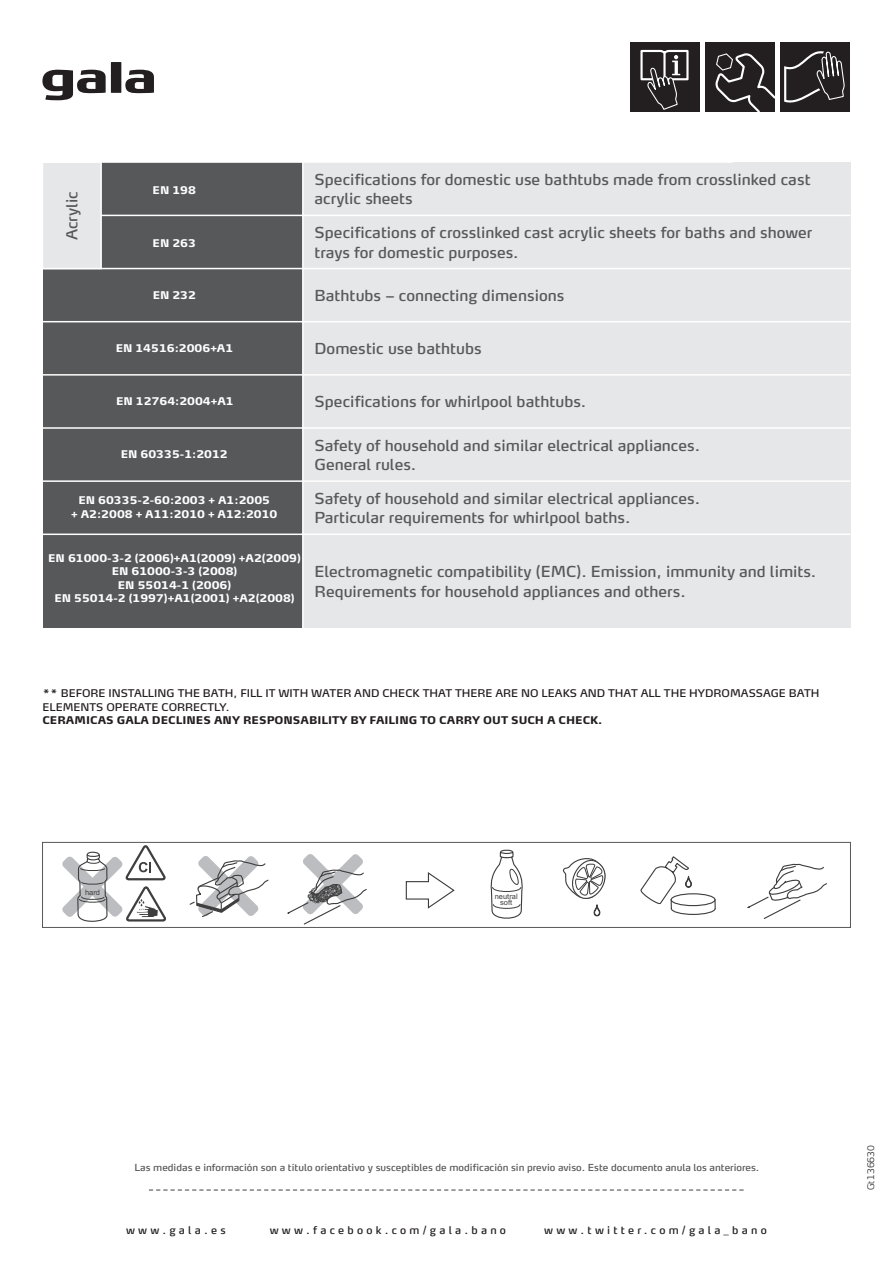
<style>
.page{position:relative;width:893px;height:1263px;background:#fff}
.page>*{position:absolute;margin:0;border:0;box-sizing:border-box;transform-origin:0 0}
.t1{font:15px/19.5px "Max Offc";color:#57585a}
.t2{font:800 10.5px/13.6px "Max Offc";color:#fff;text-align:center}
.t3{font:10.5px/13.6px "Max Offc";color:#231f20}
.t4{font:800 10.5px "Max Offc";color:#231f20}
.t5{font:10.5px "Max Offc";letter-spacing:.31em;color:#231f20}
.t6{font:9.6px "Max Offc";color:#57585a}
.t7{font:300 expanded 9px "Max Offc";color:#231f20}
.t8{font:7.5px/5.8px "Arial";color:#3e3e3f;text-align:center}
</style>
<div class="page">
<svg style="left:189px;top:856px;width:80px;height:61px"></svg>
<svg style="left:287px;top:854px;width:80px;height:71px"></svg>
<svg style="left:747px;top:863px;width:80px;height:56px"></svg>
<svg style="left:640px;top:856px;width:76px;height:59px"></svg>
<svg style="left:405px;top:872px;width:50px;height:37px"></svg>
<svg style="left:490px;top:849px;width:33px;height:70px"></svg>
<svg style="left:62px;top:845px;width:104px;height:77px"></svg>
<svg style="left:562px;top:858px;width:44px;height:59px"></svg>
<div style="left:42px;top:842px;width:809px;height:86px;border:1px solid #57585a"></div>
<div style="left:297px;top:162px;width:553px;height:466px;background:#e6e7e9"></div>
<div style="left:43px;top:162px;width:260px;height:466px;background:#57585a"></div>
<hr style="left:43px;top:533px;width:807px;height:2px;background:#fff">
<hr style="left:43px;top:480px;width:807px;height:2px;background:#fff">
<hr style="left:43px;top:427px;width:807px;height:2px;background:#fff">
<hr style="left:43px;top:374px;width:807px;height:2px;background:#fff">
<hr style="left:43px;top:321px;width:807px;height:1px;background:#fff">
<hr style="left:43px;top:268px;width:807px;height:1px;background:#fff">
<hr style="left:43px;top:215px;width:807px;height:1px;background:#fff">
<hr style="left:43px;top:162px;width:690px;height:1px;background:#fff">
<hr style="left:302px;top:162px;width:2px;height:466px;background:#fff">
<div style="left:43px;top:162px;width:60px;height:108px;background:#e6e7e9"></div>
<svg style="left:149px;top:1190px;width:595px;height:1px"></svg>
<div style="left:630px;top:43px;width:70px;height:69px;background:#231f20"></div>
<svg style="left:640px;top:49px;width:49px;height:61px"></svg>
<div style="left:706px;top:43px;width:69px;height:69px;background:#231f20"></div>
<div style="left:780px;top:43px;width:70px;height:69px;background:#231f20"></div>
<svg style="left:715px;top:51px;width:130px;height:61px"></svg>
<svg style="left:42px;top:62px;width:112px;height:38px"></svg>
<p class="t1" style="left:64px;top:240px;width:51px;rotate:-90deg">Acrylic</p>
<p class="t2" style="left:153px;top:184px;width:45px">EN 198</p>
<p class="t2" style="left:153px;top:238px;width:45px">EN 263</p>
<p class="t2" style="left:153px;top:289px;width:45px">EN 232</p>
<p class="t2" style="left:116px;top:342px;width:119px">EN 14516:2006+A1</p>
<p class="t1" style="left:315px;top:171px;width:497px">Specifications for domestic use bathtubs made from crosslinked cast acrylic sheets</p>
<p class="t1" style="left:315px;top:224px;width:499px">Specifications of crosslinked cast acrylic sheets for baths and shower trays for domestic purposes.</p>
<p class="t1" style="left:315px;top:287px;width:251px">Bathtubs – connecting dimensions</p>
<p class="t1" style="left:315px;top:340px;width:169px">Domestic use bathtubs</p>
<p class="t2" style="left:116px;top:396px;width:119px">EN 12764:2004+A1</p>
<p class="t2" style="left:121px;top:449px;width:108px">EN 60335-1:2012</p>
<p class="t2" style="left:71px;top:494px;width:208px">EN 60335-2-60:2003 + A1:2005<br>+ A2:2008 + A11:2010 + A12:2010</p>
<p class="t2" style="left:48px;top:552px;width:254px">EN 61000-3-2 (2006)+A1(2009) +A2(2009)<br>EN 61000-3-3 (2008)<br>EN 55014-1 (2006)<br>EN 55014-2 (1997)+A1(2001) +A2(2008)</p>
<p class="t1" style="left:315px;top:394px;width:273px">Specifications for whirlpool bathtubs.</p>
<p class="t1" style="left:315px;top:437px;width:387px">Safety of household and similar electrical appliances.<br>General rules.</p>
<p class="t1" style="left:315px;top:490px;width:387px">Safety of household and similar electrical appliances.<br>Particular requirements for whirlpool baths.</p>
<p class="t1" style="left:315px;top:563px;width:503px">Electromagnetic compatibility (EMC). Emission, immunity and limits.<br>Requirements for household appliances and others.</p>
<p class="t3" style="left:42px;top:687px;width:779px">** BEFORE INSTALLING THE BATH, FILL IT WITH WATER AND CHECK THAT THERE ARE NO LEAKS AND THAT ALL THE HYDROMASSAGE BATH<br>ELEMENTS OPERATE CORRECTLY.</p>
<p class="t4" style="left:42px;top:716px;width:561px">CERAMICAS GALA DECLINES ANY RESPONSABILITY BY FAILING TO CARRY OUT SUCH A CHECK.</p>
<p class="t8" style="left:85px;top:890px;width:17px">hard</p>
<p class="t8" style="left:495px;top:894px;width:24px">neutral soft</p>
<p class="t6" style="left:134px;top:1164px;width:626px">Las medidas e información son a título orientativo y susceptibles de modificación sin previo aviso. Este documento anula los anteriores.</p>
<p class="t5" style="left:126px;top:1225px;width:101px">www.gala.es</p>
<p class="t5" style="left:270px;top:1225px;width:238px">www.facebook.com/gala.bano</p>
<p class="t5" style="left:544px;top:1225px;width:224px">www.twitter.com/gala_bano</p>
<p class="t7" style="left:867px;top:1190px;width:47px;rotate:-90deg">Gt136630</p>
</div>
